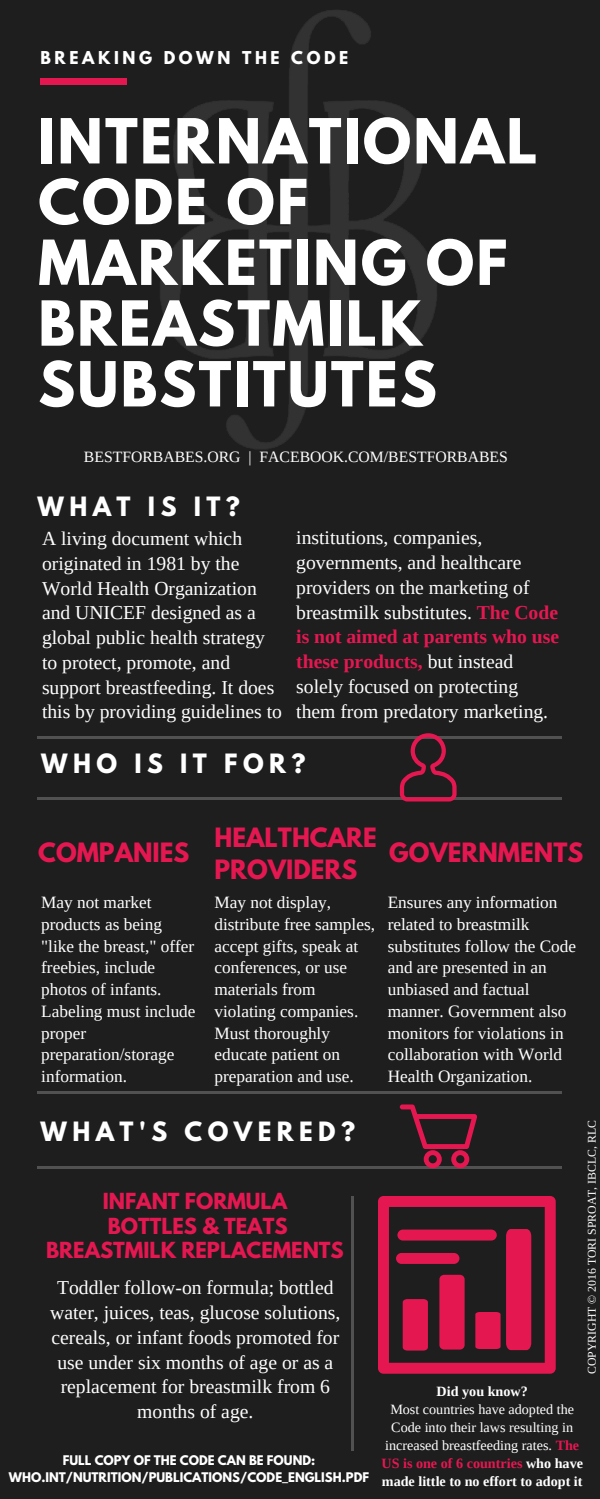
<style>
.page{position:relative;width:600px;height:1499px;background:#1e1e1e}
.page>*{position:absolute;margin:0;border:0;box-sizing:border-box;transform-origin:0 0}
.t1{font:700 55px/60.8px "League Spartan";letter-spacing:.04em;color:#fff}
.t2{font:700 23.6px/32.2px "League Spartan";color:#e51751}
.t3{font:700 23.6px "League Spartan";letter-spacing:.23em;color:#fff}
.t4{font:19.7px/24.8px "Tinos";color:#fff}
.t5{font:700 19.7px/24.8px "League Spartan";color:#e51751;text-align:center}
.t6{font:17.3px/21.8px "Tinos";color:#fff}
.t7{font:15.7px "Tinos";color:#fff}
.t8{font:700 15.7px "League Spartan";letter-spacing:.23em;color:#fff}
.t9{font:14.2px/18px "Tinos";color:#fff;text-align:center}
.t10{font:700 14.2px "Tinos";color:#fff}
.t11{font:700 11.8px/16.5px "League Spartan";color:#fff;text-align:center}
.t12{font:11.8px "Tinos";color:#fff}
.s1{font-weight:700;color:#e51751}
.s2{font-weight:700}
</style>
<div class="page">
<img style="left:40px;top:10px;width:397px;height:439px">
<div style="left:40px;top:78px;width:87px;height:6px;background:#e51751"></div>
<hr style="left:38px;top:798px;width:524px;height:2px;background:#515151">
<hr style="left:38px;top:736px;width:524px;height:2px;background:#515151">
<hr style="left:38px;top:1166px;width:524px;height:2px;background:#515151">
<hr style="left:352px;top:1196px;width:2px;height:254px;background:#515151">
<hr style="left:38px;top:1092px;width:524px;height:2px;background:#515151">
<svg style="left:400px;top:1104px;width:77px;height:64px"></svg>
<svg style="left:400px;top:733px;width:57px;height:68px"></svg>
<svg style="left:378px;top:1196px;width:178px;height:178px"></svg>
<div style="left:397px;top:1230px;width:100px;height:11px;background:#e51751;border-radius:5px"></div>
<p class="t8" style="left:40px;top:50px;width:309px">BREAKING DOWN THE CODE</p>
<h1 class="t1" style="left:38px;top:118px;width:501px">INTERNATIONAL<br>CODE OF<br>MARKETING OF<br>BREASTMILK<br>SUBSTITUTES</h1>
<p class="t7" style="left:84px;top:448px;width:426px">BESTFORBABES.ORG | FACEBOOK.COM/BESTFORBABES</p>
<p class="t3" style="left:38px;top:495px;width:204px">WHAT IS IT?</p>
<p class="t4" style="left:42px;top:526px;width:242px">A living document which originated in 1981 by the<br>World Health Organization and UNICEF designed as a global public health strategy to protect, promote, and support breastfeeding. It does this by providing guidelines to</p>
<p class="t4" style="left:296px;top:525px;width:264px">institutions, companies, governments, and healthcare providers on the marketing of breastmilk substitutes. <span class="s1">The Code is not aimed at parents who use these products,</span> but instead solely focused on protecting them from predatory marketing.</p>
<p class="t3" style="left:41px;top:752px;width:266px">WHO IS IT FOR?</p>
<p class="t2" style="left:38px;top:839px;width:153px">COMPANIES</p>
<p class="t2" style="left:214px;top:824px;width:164px">HEALTHCARE<br>PROVIDERS</p>
<p class="t2" style="left:389px;top:840px;width:196px">GOVERNMENTS</p>
<p class="t6" style="left:388px;top:891px;width:190px">Ensures any information related to breastmilk substitutes follow the Code and are presented in an unbiased and factual manner. Government also monitors for violations in collaboration with World<br>Health Organization.</p>
<p class="t6" style="left:214px;top:891px;width:162px">May not display, distribute free samples, accept gifts, speak at conferences, or use materials from violating companies.<br>Must thoroughly educate patient on preparation and use.</p>
<p class="t3" style="left:40px;top:1119px;width:316px">WHAT'S COVERED?</p>
<p class="t6" style="left:41px;top:891px;width:156px">May not market products as being "like the breast," offer freebies, include photos of infants.<br>Labeling must include proper preparation/storage information.</p>
<p class="t12" style="left:585px;top:1374px;width:255px;rotate:-90deg">COPYRIGHT © 2016 TORI SPROAT, IBCLC, RLC</p>
<p class="t5" style="left:46px;top:1191px;width:299px">INFANT FORMULA<br>BOTTLES &amp; TEATS<br>BREASTMILK REPLACEMENTS</p>
<p class="t4" style="left:50px;top:1275px;width:292px;text-align:center">Toddler follow-on formula; bottled water, juices, teas, glucose solutions, cereals, or infant foods promoted for use under six months of age or as a replacement for breastmilk from 6 months of age.</p>
<p class="t10" style="left:437px;top:1384px;width:93px">Did you know?</p>
<p class="t9" style="left:381px;top:1400px;width:203px">Most countries have adopted the Code into their laws resulting in increased breastfeeding rates. <span class="s1">The US is one of 6 countries</span> <span class="s2">who have made little to no effort to adopt it</span></p>
<p class="t11" style="left:9px;top:1454px;width:362px">FULL COPY OF THE CODE CAN BE FOUND:<br>WHO.INT/NUTRITION/PUBLICATIONS/CODE_ENGLISH.PDF</p>
</div>
